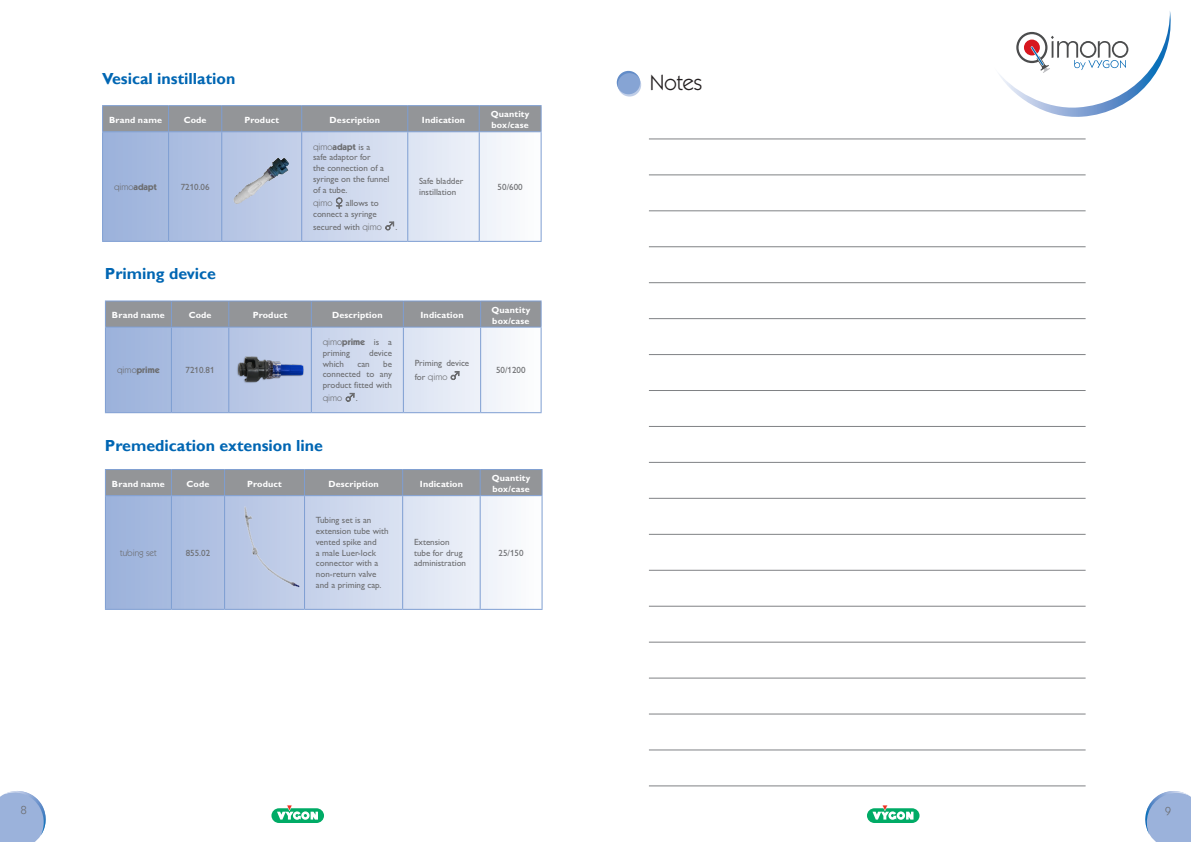
<style>
.page{position:relative;width:1191px;height:842px;background:#fff}
.page>*{position:absolute;margin:0;border:0;box-sizing:border-box;transform-origin:0 0}
.t1{font:22px "ITC Kabel Std";color:#231f20}
.t2{font:700 16px "Gill Sans";color:#0166b3}
.t3{font:11.7px "ITC Kabel Std";color:#6c6d70}
.t4{font:9px/10.8px "Gill Alt One";color:#6c6d70}
.gamme{font:700 9px "Gill Alt One";letter-spacing:.015em;color:#fff}
.t5{font:700 9px "ITC Kabel Std";color:#6c6d70}
.t6{font:9px "ITC Kabel Std";color:#6c6d70}
.s1{font-weight:400}
.s2{font-family:"ITC Kabel Std"}
.s3{font-family:"ITC Kabel Std";font-weight:700}
.s4{font-family:"Arial";font-size:11px}
.s5{font-family:"Koz Min Pr 6 N";font-size:11px}
.s6{font-family:"Gill Alt One"}
</style>
<div class="page">
<svg style="left:1145px;top:791px;width:46px;height:51px;background:#a3b9de"></svg>
<svg style="left:0;top:791px;width:46px;height:51px;background:#a4b9de"></svg>
<div style="left:271px;top:808px;width:53px;height:15px;background:#00ab66;border-radius:7px"></div>
<svg style="left:277px;top:805px;width:41px;height:15px"></svg>
<div style="left:867px;top:808px;width:52px;height:15px;background:#00ab66;border-radius:7px"></div>
<svg style="left:872px;top:805px;width:41px;height:15px"></svg>
<svg style="left:999px;top:11px;width:172px;height:106px"></svg>
<svg style="left:103px;top:132px;width:437px;height:109px;background:#cad5ec"></svg>
<hr style="left:102px;top:105px;width:67px;height:1px;background:#7e9ed2">
<hr style="left:169px;top:105px;width:53px;height:1px;background:#7e9ed2">
<hr style="left:222px;top:105px;width:80px;height:1px;background:#7e9ed2">
<hr style="left:302px;top:105px;width:106px;height:1px;background:#7e9ed2">
<hr style="left:408px;top:105px;width:71px;height:1px;background:#7e9ed2">
<hr style="left:479px;top:105px;width:62px;height:1px;background:#7e9ed2">
<div style="left:102px;top:106px;width:439px;height:25px;background:#939598"></div>
<hr style="left:102px;top:131px;width:67px;height:1px;background:#7e9ed2">
<hr style="left:102px;top:132px;width:1px;height:109px;background:#7e9ed2">
<hr style="left:169px;top:131px;width:53px;height:1px;background:#7e9ed2">
<hr style="left:168px;top:132px;width:1px;height:109px;background:#7e9ed2">
<hr style="left:222px;top:131px;width:80px;height:1px;background:#7e9ed2">
<hr style="left:221px;top:132px;width:1px;height:109px;background:#7e9ed2">
<hr style="left:302px;top:131px;width:106px;height:1px;background:#7e9ed2">
<hr style="left:301px;top:132px;width:1px;height:109px;background:#7e9ed2">
<hr style="left:408px;top:131px;width:71px;height:1px;background:#7e9ed2">
<hr style="left:407px;top:132px;width:1px;height:109px;background:#7e9ed2">
<hr style="left:479px;top:131px;width:62px;height:1px;background:#7e9ed2">
<hr style="left:479px;top:132px;width:1px;height:109px;background:#7e9ed2">
<hr style="left:540px;top:132px;width:1px;height:109px;background:#7e9ed2">
<hr style="left:102px;top:241px;width:67px;height:1px;background:#7e9ed2">
<hr style="left:169px;top:241px;width:53px;height:1px;background:#7e9ed2">
<hr style="left:222px;top:241px;width:80px;height:1px;background:#7e9ed2">
<hr style="left:302px;top:241px;width:106px;height:1px;background:#7e9ed2">
<hr style="left:408px;top:241px;width:71px;height:1px;background:#7e9ed2">
<hr style="left:479px;top:241px;width:62px;height:1px;background:#7e9ed2">
<img style="left:229px;top:145px;width:65px;height:72px">
<svg style="left:336px;top:197px;width:6px;height:12px"></svg>
<svg style="left:385px;top:221px;width:9px;height:9px"></svg>
<hr style="left:105px;top:300px;width:66px;height:1px;background:#7e9ed2">
<hr style="left:171px;top:300px;width:58px;height:1px;background:#7e9ed2">
<hr style="left:229px;top:300px;width:82px;height:1px;background:#7e9ed2">
<hr style="left:311px;top:300px;width:92px;height:1px;background:#7e9ed2">
<hr style="left:403px;top:300px;width:77px;height:1px;background:#7e9ed2">
<hr style="left:480px;top:300px;width:61px;height:1px;background:#7e9ed2">
<svg style="left:105px;top:301px;width:436px;height:112px;background:#b8c1d5"></svg>
<svg style="left:106px;top:496px;width:435px;height:113px"></svg>
<div style="left:105px;top:469px;width:437px;height:26px;background:#939598"></div>
<hr style="left:105px;top:495px;width:66px;height:1px;background:#7e9ed2">
<hr style="left:105px;top:496px;width:1px;height:113px;background:#7e9ed2">
<hr style="left:171px;top:495px;width:54px;height:1px;background:#7e9ed2">
<hr style="left:171px;top:496px;width:1px;height:113px;background:#7e9ed2">
<hr style="left:225px;top:495px;width:79px;height:1px;background:#7e9ed2">
<hr style="left:224px;top:496px;width:1px;height:113px;background:#7e9ed2">
<hr style="left:304px;top:495px;width:99px;height:1px;background:#7e9ed2">
<hr style="left:304px;top:496px;width:1px;height:113px;background:#7e9ed2">
<hr style="left:403px;top:495px;width:77px;height:1px;background:#7e9ed2">
<hr style="left:402px;top:496px;width:1px;height:113px;background:#7e9ed2">
<hr style="left:480px;top:495px;width:62px;height:1px;background:#7e9ed2">
<hr style="left:480px;top:496px;width:1px;height:113px;background:#7e9ed2">
<hr style="left:541px;top:496px;width:1px;height:113px;background:#7e9ed2">
<hr style="left:105px;top:609px;width:66px;height:1px;background:#7e9ed2">
<hr style="left:171px;top:609px;width:54px;height:1px;background:#7e9ed2">
<hr style="left:225px;top:609px;width:79px;height:1px;background:#7e9ed2">
<hr style="left:304px;top:609px;width:99px;height:1px;background:#7e9ed2">
<hr style="left:403px;top:609px;width:77px;height:1px;background:#7e9ed2">
<hr style="left:480px;top:609px;width:62px;height:1px;background:#7e9ed2">
<img style="left:218px;top:500px;width:93px;height:105px">
<svg style="left:617px;top:71px;width:23px;height:23px"></svg>
<svg style="left:618px;top:73px;width:23px;height:24px"></svg>
<hr style="left:649px;top:138px;width:436px;height:1px;background:#808285">
<hr style="left:649px;top:174px;width:436px;height:1px;background:#808285">
<hr style="left:649px;top:210px;width:436px;height:1px;background:#808285">
<hr style="left:649px;top:534px;width:436px;height:1px;background:#808285">
<hr style="left:649px;top:246px;width:436px;height:1px;background:#808285">
<hr style="left:649px;top:570px;width:436px;height:1px;background:#808285">
<hr style="left:649px;top:282px;width:436px;height:1px;background:#808285">
<hr style="left:649px;top:606px;width:436px;height:1px;background:#808285">
<hr style="left:649px;top:318px;width:436px;height:1px;background:#808285">
<hr style="left:649px;top:642px;width:436px;height:1px;background:#808285">
<hr style="left:649px;top:354px;width:436px;height:1px;background:#808285">
<hr style="left:649px;top:678px;width:436px;height:1px;background:#808285">
<hr style="left:649px;top:390px;width:436px;height:1px;background:#808285">
<hr style="left:649px;top:713px;width:436px;height:1px;background:#808285">
<hr style="left:649px;top:426px;width:436px;height:1px;background:#808285">
<hr style="left:649px;top:749px;width:436px;height:1px;background:#808285">
<hr style="left:649px;top:462px;width:436px;height:1px;background:#808285">
<hr style="left:649px;top:785px;width:436px;height:1px;background:#808285">
<hr style="left:649px;top:498px;width:436px;height:1px;background:#808285">
<p class="t2" style="left:102px;top:69px;width:135px">Vesical instillation</p>
<p class="gamme" style="left:109px;top:115px;width:54px">Brand name</p>
<p class="gamme" style="left:184px;top:115px;width:24px">Code</p>
<p class="gamme" style="left:244px;top:115px;width:36px">Product</p>
<p class="gamme" style="left:329px;top:115px;width:52px">Description</p>
<p class="gamme" style="left:422px;top:115px;width:45px">Indication</p>
<p class="gamme" style="left:491px;top:109px;width:40px">Quantity</p>
<p class="gamme" style="left:491px;top:120px;width:39px">box/case</p>
<p class="t5" style="left:114px;top:181px;width:45px"><span class="s1">qimo</span>adapt</p>
<p class="t4" style="left:181px;top:181px;width:30px">7210.06</p>
<p class="t2" style="left:105px;top:264px;width:113px">Priming device</p>
<p class="t4" style="left:313px;top:141px;width:78px"><span class="s2">qimo</span><span class="s3">adapt</span> is a<br>safe adaptor for<br>the connection of a syringe on the funnel of a tube.</p>
<p class="t4" style="left:313px;top:198px;width:67px"><span class="s2">qimo</span> <span class="s4">♀</span> allows to connect a syringe</p>
<p class="t4" style="left:313px;top:222px;width:86px">secured with <span class="s2">qimo</span> <span class="s5">♂</span>.</p>
<p class="t4" style="left:419px;top:176px;width:46px">Safe bladder instillation</p>
<p class="t4" style="left:497px;top:181px;width:27px">50/600</p>
<p class="gamme" style="left:112px;top:310px;width:54px">Brand name</p>
<p class="gamme" style="left:189px;top:310px;width:24px">Code</p>
<p class="gamme" style="left:253px;top:310px;width:36px">Product</p>
<p class="gamme" style="left:332px;top:310px;width:52px">Description</p>
<p class="gamme" style="left:420px;top:310px;width:45px">Indication</p>
<p class="t4" style="left:323px;top:336px;width:71px"><span class="s2">qimo</span><span class="s3">prime</span> is a priming</p>
<p class="t4" style="left:369px;top:347px;width:24px">device</p>
<p class="gamme" style="left:491px;top:304px;width:40px">Quantity</p>
<p class="gamme" style="left:492px;top:315px;width:39px">box/case</p>
<p class="t5" style="left:117px;top:365px;width:44px"><span class="s1">qimo</span>prime</p>
<p class="t4" style="left:186px;top:364px;width:30px">7210.81</p>
<p class="t4" style="left:323px;top:358px;width:23px">which</p>
<p class="t4" style="left:357px;top:358px;width:14px">can</p>
<p class="t4" style="left:323px;top:358px;width:71px;text-align:justify;text-indent:60px">be connected to any product fitted with</p>
<p class="t6" style="left:323px;top:393px;width:36px">qimo <span class="s5">♂</span><span class="s6">.</span></p>
<p class="t2" style="left:105px;top:436px;width:220px">Premedication extension line</p>
<p class="t4" style="left:415px;top:357px;width:56px;line-height:13.2px">Priming device for <span class="s2">qimo</span> <span class="s5">♂</span></p>
<p class="t4" style="left:496px;top:364px;width:31px">50/1200</p>
<p class="gamme" style="left:112px;top:478px;width:54px">Brand name</p>
<p class="gamme" style="left:186px;top:478px;width:24px">Code</p>
<p class="gamme" style="left:247px;top:478px;width:36px">Product</p>
<p class="gamme" style="left:328px;top:478px;width:52px">Description</p>
<p class="gamme" style="left:420px;top:478px;width:45px">Indication</p>
<p class="gamme" style="left:492px;top:473px;width:40px">Quantity</p>
<p class="gamme" style="left:492px;top:484px;width:39px">box/case</p>
<p class="t6" style="left:120px;top:547px;width:38px">tubing set</p>
<p class="t4" style="left:186px;top:547px;width:26px">855.02</p>
<p class="t4" style="left:316px;top:515px;width:74px">Tubing set is an extension tube with vented spike and<br>a male Luer-lock connector with a non-return valve and a priming cap.</p>
<p class="t4" style="left:414px;top:536px;width:54px">Extension tube for drug administration</p>
<p class="t4" style="left:498px;top:547px;width:27px">25/150</p>
<p class="t1" style="left:650px;top:70px;width:54px">Notes</p>
<p class="t3" style="left:21px;top:804px;width:7px">8</p>
<p class="t3" style="left:1165px;top:804px;width:7px">9</p>
</div>
